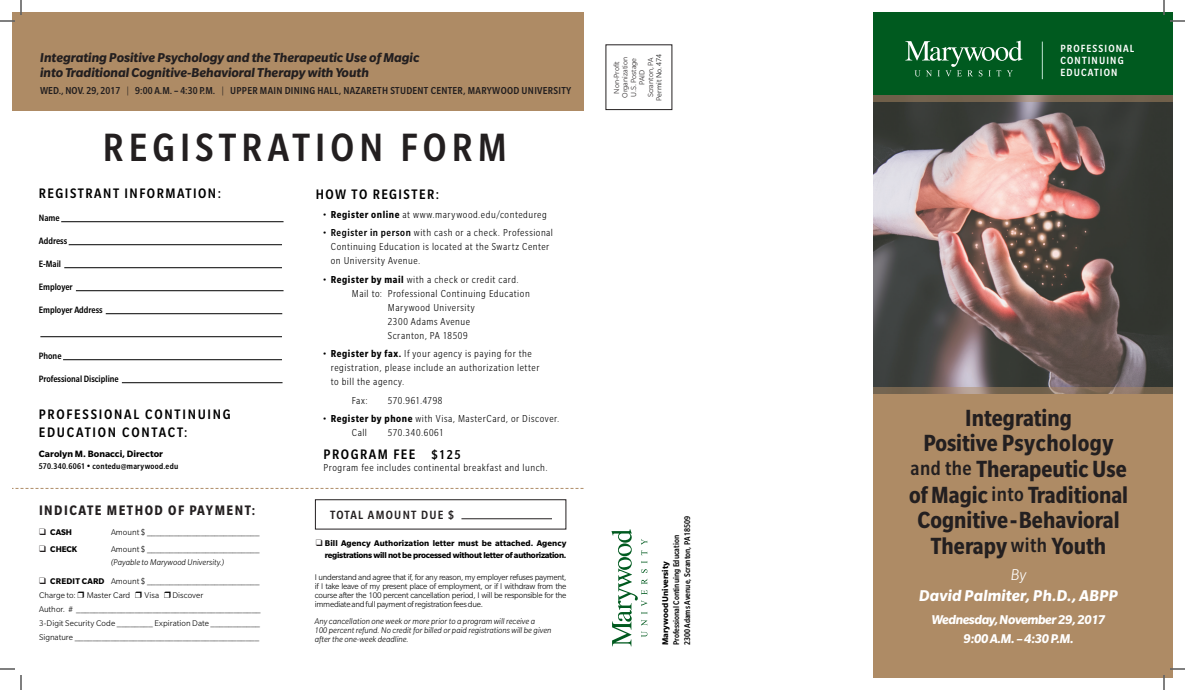
<style>
.page{position:relative;width:1185px;height:690px;background:#fff}
.page>*{position:absolute;margin:0;border:0;box-sizing:border-box;transform-origin:0 0}
.t1{font:500 condensed 43px "Slate Std";letter-spacing:.12em;color:#231f20}
.t2{font:700 condensed 25.5px/25.7px "Slate Std";color:#231f20;text-align:center}
.t3{font:italic 700 17px "Slate Std";letter-spacing:.01em;color:#fff}
.t4{font:italic 300 17px "Slate Std";color:#fff}
.t5{font:500 condensed 15px/18px "Slate Std";letter-spacing:.1em;color:#000}
.t6{font:700 condensed 15px "Slate Std";letter-spacing:.1em;color:#231f20}
.t7{font:italic 700 14px/15px "Slate Std";color:#231f20}
.t8{font:italic 700 13.8px/18.7px "Slate Std";letter-spacing:-.03em;color:#fff;text-align:center}
.t9{font:500 condensed 13px "Slate Std";letter-spacing:.1em;color:#231f20}
.t10{font:500 condensed 11.4px/11.9px "Slate Std";letter-spacing:.1em;color:#fff}
.t11{font:300 condensed 11px/14px "Slate Std";letter-spacing:.045em;color:#000}
.t12{font:500 condensed 11px "Slate Std";letter-spacing:.025em;color:#231f20}
.t13{font:500 condensed 10px "Slate Std";color:#000}
.t14{font:700 10px "Slate Std";letter-spacing:.005em;color:#000}
.t15{font:300 9px/14px "Slate Std";color:#000}
.t16{font:italic 300 9px/9px "Slate Std";color:#000}
.t17{font:700 9px/12px "Slate Std";letter-spacing:-.03em;color:#000;text-align:right}
.t18{font:500 condensed 9px/11px "Slate Std";color:#000}
.t19{font:500 condensed 9px "Slate Std";letter-spacing:.03em;color:#000}
.t20{font:700 9px "Slate Std";color:#000}
.t21{font:300 8px/8.5px "Slate Std";color:#231f20;text-align:center}
.s1{font-weight:300;font-stretch:normal}
.s2{font-size:10px}
.s3{font-weight:700}
.s4{font-weight:500}
.s5{font-size:14px}
.s6{color:#231f20}
.s7{color:#020304}
.s8{font-weight:500;font-size:21.8px}
</style>
<div class="page">
<img style="left:873px;top:102px;width:300px;height:285px">
<svg style="left:873px;top:94px;width:300px;height:8px;background:#68644c"></svg>
<div style="left:873px;top:12px;width:300px;height:82px;background:#005a1f"></div>
<div style="left:12px;top:12px;width:572px;height:99px;background:#ae8b65"></div>
<svg style="left:905px;top:41px;width:118px;height:35px"></svg>
<hr style="left:1042px;top:42px;width:1px;height:37px;background:#bfe3d3">
<div style="left:315px;top:499px;width:251px;height:31px;border:1px solid #231f20"></div>
<hr style="left:61px;top:221px;width:223px;height:1px;background:#000">
<hr style="left:69px;top:244px;width:213px;height:1px;background:#000">
<hr style="left:64px;top:267px;width:218px;height:1px;background:#000">
<hr style="left:76px;top:290px;width:208px;height:1px;background:#000">
<hr style="left:106px;top:313px;width:176px;height:1px;background:#000">
<hr style="left:40px;top:336px;width:242px;height:1px;background:#000">
<hr style="left:63px;top:359px;width:219px;height:1px;background:#000">
<hr style="left:122px;top:382px;width:161px;height:1px;background:#000">
<hr style="left:461px;top:518px;width:91px;height:1px;background:#231f20">
<svg style="left:12px;top:488px;width:572px;height:1px"></svg>
<svg style="left:612px;top:529px;width:35px;height:117px"></svg>
<div style="left:873px;top:394px;width:300px;height:284px;background:#ae8b65"></div>
<svg style="left:873px;top:387px;width:300px;height:7px;background:#84705e"></svg>
<svg style="left:0;top:0;width:22px;height:22px"></svg>
<svg style="left:0;top:668px;width:22px;height:22px"></svg>
<svg style="left:1163px;top:0;width:22px;height:22px"></svg>
<svg style="left:1163px;top:668px;width:22px;height:22px"></svg>
<h3 class="t7" style="left:40px;top:50px;width:381px">Integrating Positive Psychology and the Therapeutic Use of Magic into Traditional Cognitive-Behavioral Therapy with Youth</h3>
<p class="t12" style="left:40px;top:85px;width:533px">WED., NOV. 29, 2017 <span class="s1">|</span> 9:00 A.M. – 4:30 P.M. <span class="s1">|</span> UPPER MAIN DINING HALL, NAZARETH STUDENT CENTER, MARYWOOD UNIVERSITY</p>
<h1 class="t1" style="left:103px;top:125px;width:406px">REGISTRATION FORM</h1>
<h3 class="t5" style="left:39px;top:184px;width:184px">REGISTRANT INFORMATION:</h3>
<p class="t13" style="left:39px;top:212px;width:22px">Name</p>
<p class="t13" style="left:39px;top:235px;width:30px">Address</p>
<p class="t13" style="left:39px;top:258px;width:24px">E-Mail</p>
<p class="t13" style="left:39px;top:281px;width:35px">Employer</p>
<p class="t13" style="left:39px;top:304px;width:65px">Employer Address</p>
<p class="t13" style="left:39px;top:350px;width:24px">Phone</p>
<p class="t13" style="left:39px;top:373px;width:81px">Professional Discipline</p>
<h3 class="t5" style="left:39px;top:405px;width:193px">PROFESSIONAL CONTINUING<br>EDUCATION CONTACT:</h3>
<p class="t14" style="left:39px;top:448px;width:126px">Carolyn M. Bonacci, Director</p>
<p class="t19" style="left:39px;top:461px;width:141px">570.340.6061 <span class="s2">•</span> contedu@marywood.edu</p>
<h3 class="t5" style="left:316px;top:185px;width:125px">HOW TO REGISTER:</h3>
<p class="t11" style="left:323px;top:207px;width:226px">• <span class="s3">Register online</span> at www.marywood.edu/contedureg</p>
<p class="t11" style="left:331px;top:226px;width:224px;text-indent:-8px">• <span class="s4">Register in person</span> with cash or a check. Professional<br>Continuing Education is located at the Swartz Center on University Avenue.</p>
<p class="t11" style="left:323px;top:272px;width:198px">• <span class="s3">Register by mail</span> with a check or credit card.</p>
<p class="t11" style="left:352px;top:286px;width:180px">Mail to: Professional Continuing Education</p>
<p class="t11" style="left:388px;top:300px;width:88px">Marywood University</p>
<p class="t11" style="left:388px;top:314px;width:84px">2300 Adams Avenue</p>
<p class="t11" style="left:388px;top:328px;width:81px">Scranton, PA 18509</p>
<p class="t11" style="left:331px;top:347px;width:210px;text-indent:-8px">• <span class="s3">Register by fax.</span> If your agency is paying for the registration, please include an authorization letter to bill the agency.</p>
<p class="t11" style="left:352px;top:393px;width:18px">Fax:</p>
<p class="t11" style="left:388px;top:393px;width:56px">570.961.4798</p>
<p class="t11" style="left:352px;top:412px;width:209px;text-indent:-29px">• <span class="s3">Register by phone</span> with Visa, MasterCard, or Discover.<br>Call</p>
<p class="t11" style="left:388px;top:426px;width:57px">570.340.6061</p>
<h3 class="t5" style="left:324px;top:446px;width:139px">PROGRAM FEE <span class="s5">$125</span></h3>
<p class="t11" style="left:324px;top:461px;width:226px">Program fee includes continental breakfast and lunch.</p>
<h3 class="t6" style="left:39px;top:502px;width:218px">INDICATE METHOD OF PAYMENT:</h3>
<p class="t20" style="left:39px;top:527px;width:35px"><span class="s6">❑</span> CASH</p>
<p class="t15" style="left:111px;top:525px;width:150px">Amount $ _________________________</p>
<p class="t20" style="left:39px;top:544px;width:40px"><span class="s6">❑</span> CHECK</p>
<p class="t15" style="left:111px;top:542px;width:150px">Amount $ _________________________</p>
<p class="t16" style="left:111px;top:558px;width:115px">(Payable to Marywood University.)</p>
<p class="t15" style="left:39px;top:574px;width:222px"><span class="s6">❑</span> <span class="s3">CREDIT CARD</span> Amount $ _________________________<br>Charge to: Master Card</p>
<p class="t15" style="left:39px;top:588px;width:223px;text-indent:133px">Discover<br>Author. # _________________________________________ 3-Digit Security Code ________ Expiration Date ___________ Signature _________________________________________</p>
<p class="t15" style="left:145px;top:588px;width:16px">Visa</p>
<h3 class="t9" style="left:330px;top:508px;width:125px">TOTAL AMOUNT DUE $</h3>
<p class="t17" style="left:316px;top:537px;width:252px"><span class="s6">❑</span> Bill Agency Authorization letter must be attached. Agency registrations will not be processed without letter of authorization.</p>
<p class="t15" style="left:315px;top:572px;width:253px;line-height:9px;text-align:justify">I understand and agree that if, for any reason, my employer refuses payment, if I take leave of my present place of employment, or if I withdraw from the course after the 100 percent cancellation period, I will be responsible for the immediate and full payment of registration fees due.</p>
<p class="t16" style="left:315px;top:616px;width:238px">Any cancellation one week or more prior to a program will receive a<br>100 percent refund. No credit for billed or paid registrations will be given after the one-week deadline.</p>
<p class="t21" style="left:612px;top:101px;width:48px;rotate:-90deg">Non-Profit<br>Organization<br>U.S. Postage<br>PAID<br>Scranton, PA<br>P<span class="s7">ermit No. 474</span></p>
<p class="t18" style="left:671px;top:645px;width:131px;rotate:-90deg">Professional Continuing Education<br>2300 Adams Avenue, Scranton, PA 18509</p>
<p class="t20" style="left:660px;top:645px;width:86px;rotate:-90deg">Marywood University</p>
<p class="t10" style="left:1060px;top:43px;width:75px">PROFESSIONAL<br>CONTINUING<br>EDUCATION</p>
<h2 class="t2" style="left:909px;top:405px;width:221px">Integrating<br>Positive Psychology <span class="s8">and the</span> Therapeutic Use of Magic <span class="s8">into</span> Traditional<br>Cognitive-Behavioral<br>Therapy <span class="s8">with</span> Youth</h2>
<h3 class="t4" style="left:1011px;top:566px;width:17px">By</h3>
<h3 class="t3" style="left:919px;top:587px;width:201px">David Palmiter, Ph.D., ABPP</h3>
<h3 class="t8" style="left:932px;top:610px;width:176px">Wednesday, November 29, 2017<br>9:00 A.M. – 4:30 P.M.</h3>
</div>
